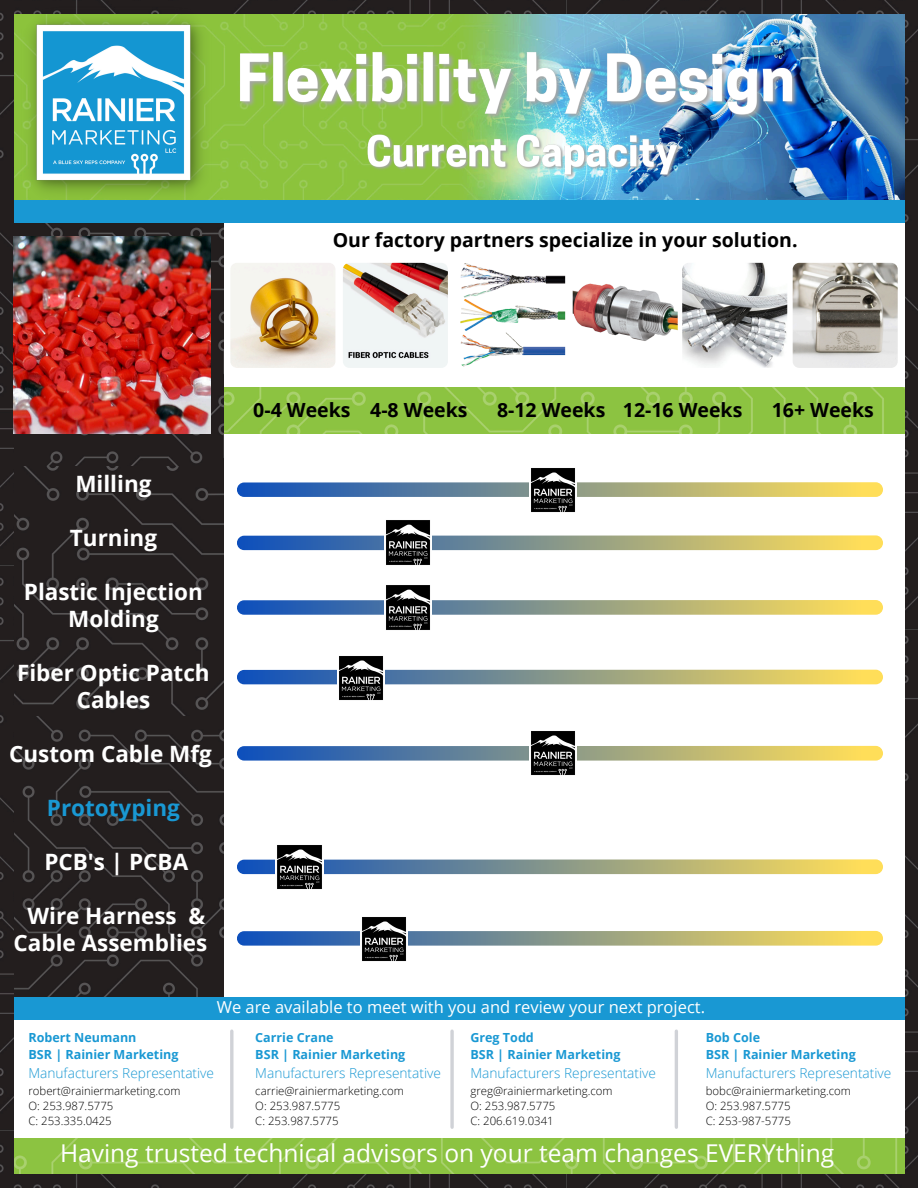
<style>
.page{position:relative;width:918px;height:1188px;background:#fff}
.page>*{position:absolute;margin:0;border:0;box-sizing:border-box;transform-origin:0 0}
.t1{font:24.6px "Open Sans";color:#fff}
.t2{font:700 22.5px/27px "Open Sans";color:#fff;text-align:center}
.t3{font:700 22.5px "Open Sans";color:#1998d3}
.t4{font:700 19.5px "Open Sans";color:#000}
.t5{font:16.5px "Open Sans";color:#fff}
.t6{font:300 13.65px "Open Sans";color:#1998d3}
.t7{font:700 12.6px "Open Sans";color:#1998d3}
.t8{font:300 11.4px "Open Sans";color:#000}
</style>
<div class="page">
<img style="left:14px;top:1138px;width:891px;height:36px">
<img style="left:14px;top:13px;width:891px;height:187px">
<img style="left:0;top:566px;width:14px;height:608px">
<div style="left:397px;top:997px;width:511px;height:23px;background:#1998d3"></div>
<img style="left:905px;top:629px;width:13px;height:545px">
<img style="left:905px;top:13px;width:13px;height:616px">
<img style="left:567px;top:0;width:351px;height:13px">
<img style="left:14px;top:0;width:553px;height:13px">
<div style="left:415px;top:200px;width:503px;height:23px;background:#1998d3"></div>
<img style="left:22px;top:7px;width:190px;height:193px">
<img style="left:224px;top:387px;width:684px;height:46px">
<img style="left:14px;top:223px;width:210px;height:244px">
<img style="left:8px;top:467px;width:216px;height:250px">
<img style="left:8px;top:717px;width:216px;height:280px">
<div style="left:0;top:200px;width:500px;height:23px;background:#1998d3"></div>
<img style="left:573px;top:263px;width:105px;height:105px;border-radius:7px">
<img style="left:460px;top:263px;width:105px;height:105px;border-radius:7px">
<img style="left:793px;top:263px;width:105px;height:105px;border-radius:7px">
<img style="left:343px;top:263px;width:105px;height:105px;border-radius:7px">
<img style="left:682px;top:263px;width:105px;height:105px;border-radius:7px">
<img style="left:230px;top:263px;width:105px;height:105px;border-radius:7px">
<div style="left:0;top:997px;width:482px;height:23px;background:#1998d3"></div>
<img style="left:0;top:0;width:14px;height:566px">
<svg style="left:237px;top:482px;width:646px;height:15px;background:#8d9c8c"></svg>
<svg style="left:237px;top:535px;width:646px;height:15px;background:#929f8b"></svg>
<svg style="left:237px;top:600px;width:646px;height:15px;background:#919e8a"></svg>
<svg style="left:237px;top:670px;width:646px;height:14px;background:#8f9c86"></svg>
<svg style="left:237px;top:746px;width:646px;height:15px;background:#8d9c8c"></svg>
<img style="left:530px;top:468px;width:47px;height:44px">
<img style="left:384px;top:520px;width:47px;height:45px">
<img style="left:384px;top:585px;width:47px;height:45px">
<img style="left:337px;top:656px;width:48px;height:44px">
<img style="left:530px;top:731px;width:47px;height:44px">
<svg style="left:237px;top:859px;width:646px;height:15px;background:#96a18a"></svg>
<svg style="left:237px;top:931px;width:646px;height:15px;background:#929f8a"></svg>
<img style="left:276px;top:845px;width:47px;height:44px">
<img style="left:361px;top:917px;width:47px;height:44px">
<img style="left:13px;top:236px;width:198px;height:198px">
<img style="left:567px;top:1174px;width:351px;height:14px">
<img style="left:0;top:1174px;width:567px;height:14px">
<svg style="left:230px;top:1031px;width:4px;height:96px"></svg>
<svg style="left:450px;top:1031px;width:4px;height:96px"></svg>
<hr style="left:675px;top:1031px;width:3px;height:96px;background:#d0d2d7">
<img style="left:235px;top:48px;width:574px;height:77px">
<img style="left:364px;top:130px;width:321px;height:52px">
<h5 class="t4" style="left:333px;top:226px;width:466px">Our factory partners specialize in your solution.</h5>
<p class="t2" style="left:75px;top:470px;width:78px">Milling</p>
<p class="t2" style="left:70px;top:524px;width:89px">Turning</p>
<p class="t2" style="left:24px;top:578px;width:181px">Plastic Injection<br>Molding</p>
<p class="t2" style="left:17px;top:659px;width:194px">Fiber Optic Patch<br>Cables</p>
<p class="t2" style="left:9px;top:740px;width:204px">Custom Cable Mfg</p>
<p class="t3" style="left:47px;top:792px;width:135px">Prototyping</p>
<p class="t2" style="left:44px;top:848px;width:145px">PCB's | PCBA</p>
<h5 class="t2" style="left:14px;top:902px;width:195px">Wire Harness &amp;<br>Cable Assemblies</h5>
<h5 class="t4" style="left:253px;top:396px;width:99px">0-4 Weeks</h5>
<h5 class="t4" style="left:370px;top:396px;width:99px">4-8 Weeks</h5>
<h5 class="t4" style="left:497px;top:396px;width:110px">8-12 Weeks</h5>
<h5 class="t4" style="left:623px;top:396px;width:121px">12-16 Weeks</h5>
<p class="t4" style="left:772px;top:396px;width:104px">16+ Weeks</p>
<p class="t5" style="left:217px;top:995px;width:490px">We are available to meet with you and review your next project.</p>
<p class="t7" style="left:28px;top:1029px;width:110px">Robert Neumann</p>
<h3 class="t7" style="left:28px;top:1046px;width:152px">BSR | Rainier Marketing</h3>
<h3 class="t6" style="left:28px;top:1064px;width:187px">Manufacturers Representative</h3>
<h3 class="t8" style="left:28px;top:1082px;width:153px">robert@rainiermarketing.com</h3>
<h3 class="t8" style="left:28px;top:1098px;width:86px">O: 253.987.5775</h3>
<h3 class="t8" style="left:28px;top:1113px;width:85px">C: 253.335.0425</h3>
<h3 class="t7" style="left:255px;top:1029px;width:80px">Carrie Crane</h3>
<h3 class="t7" style="left:255px;top:1046px;width:152px">BSR | Rainier Marketing</h3>
<h3 class="t6" style="left:255px;top:1064px;width:187px">Manufacturers Representative</h3>
<p class="t8" style="left:255px;top:1082px;width:150px">carrie@rainiermarketing.com</p>
<p class="t8" style="left:255px;top:1098px;width:86px">O: 253.987.5775</p>
<p class="t8" style="left:255px;top:1113px;width:85px">C: 253.987.5775</p>
<p class="t7" style="left:470px;top:1029px;width:65px">Greg Todd</p>
<p class="t7" style="left:470px;top:1046px;width:152px">BSR | Rainier Marketing</p>
<p class="t6" style="left:470px;top:1064px;width:187px">Manufacturers Representative</p>
<p class="t8" style="left:470px;top:1082px;width:144px">greg@rainiermarketing.com</p>
<p class="t8" style="left:470px;top:1098px;width:86px">O: 253.987.5775</p>
<p class="t8" style="left:470px;top:1113px;width:85px">C: 206.619.0341</p>
<p class="t7" style="left:706px;top:1029px;width:56px">Bob Cole</p>
<p class="t7" style="left:706px;top:1046px;width:152px">BSR | Rainier Marketing</p>
<p class="t6" style="left:706px;top:1064px;width:187px">Manufacturers Representative</p>
<p class="t8" style="left:706px;top:1082px;width:147px">bobc@rainiermarketing.com</p>
<p class="t8" style="left:706px;top:1098px;width:86px">O: 253.987.5775</p>
<p class="t8" style="left:706px;top:1113px;width:87px">C: 253-987-5775</p>
<p class="t1" style="left:60px;top:1135px;width:776px">Having trusted technical advisors on your team changes EVERYthing</p>
</div>
